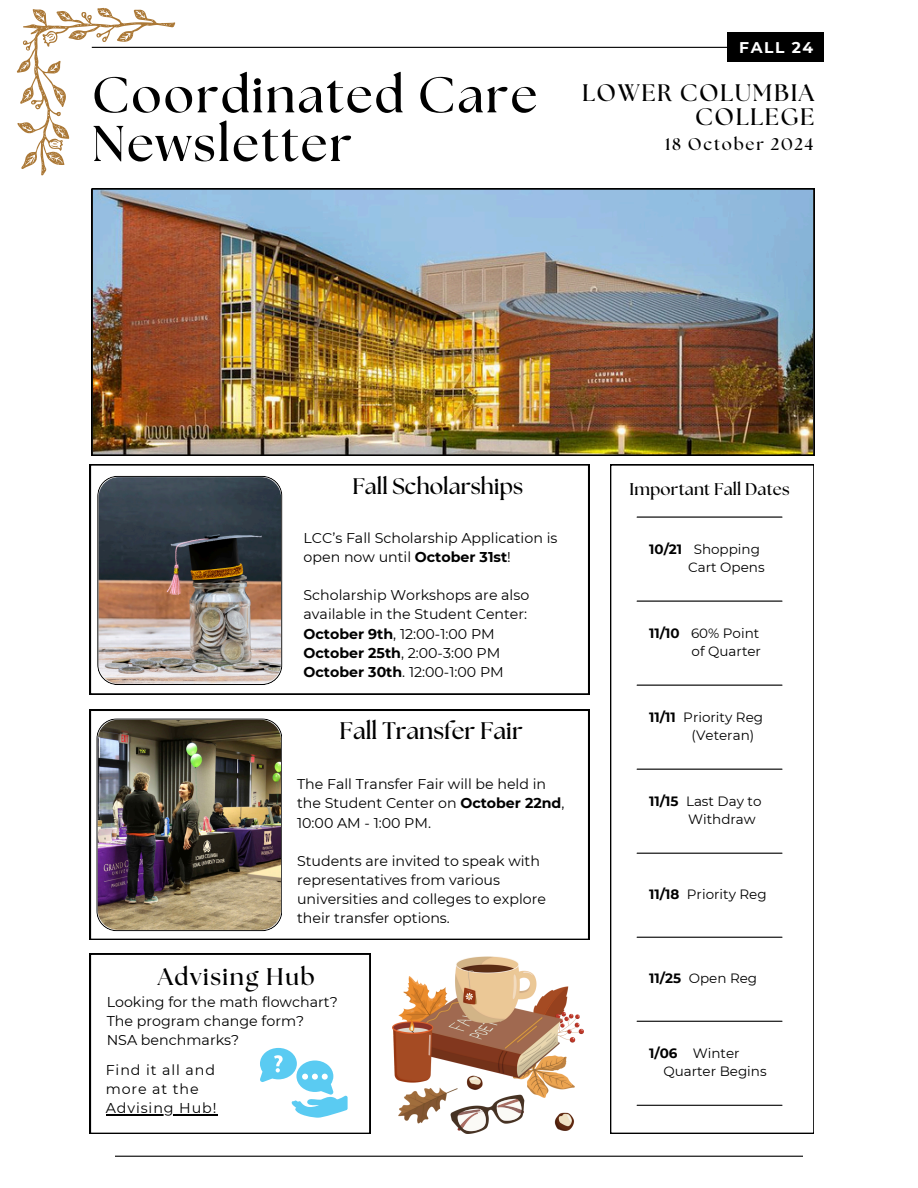
<style>
.page{position:relative;width:918px;height:1188px;background:#fff}
.page>*{position:absolute;margin:0;border:0;box-sizing:border-box;transform-origin:0 0}
.t1{font:700 50.25px/48.8px "The Seasons";letter-spacing:.04em;color:#000}
.t2{font:700 24px "The Seasons";color:#000}
.t3{font:700 24px "The Seasons";letter-spacing:.065em;color:#000}
.t4{font:700 23.85px/23.7px "The Seasons";letter-spacing:.065em;color:#000;text-align:right}
.t5{font:700 22.5px "The Seasons";color:#000}
.t6{font:700 16.95px "The Seasons";letter-spacing:.01em;color:#000}
.t7{font:700 16.95px "The Seasons";letter-spacing:.1em;color:#000}
.t8{font:700 15.45px "Montserrat";letter-spacing:.1em;color:#fff}
.t9{font:14.25px/19.2px "Montserrat";color:#000}
.t10{font:14.25px/19.2px "Montserrat";letter-spacing:.065em;color:#000}
.t11{font:13.5px "Montserrat";color:#000}
.s1{font-weight:700}
</style>
<div class="page">
<hr style="left:92px;top:47px;width:721px;height:1px;background:#000">
<hr style="left:115px;top:1156px;width:688px;height:1px;background:#000">
<svg style="left:610px;top:465px;width:204px;height:669px"></svg>
<hr style="left:637px;top:516px;width:145px;height:2px;background:#000">
<hr style="left:637px;top:601px;width:145px;height:1px;background:#000">
<hr style="left:637px;top:685px;width:145px;height:1px;background:#000">
<hr style="left:637px;top:769px;width:145px;height:1px;background:#000">
<hr style="left:637px;top:853px;width:145px;height:1px;background:#000">
<hr style="left:637px;top:937px;width:145px;height:1px;background:#000">
<hr style="left:637px;top:1021px;width:145px;height:1px;background:#000">
<hr style="left:637px;top:1105px;width:145px;height:1px;background:#000">
<img style="left:92px;top:189px;width:722px;height:266px">
<svg style="left:90px;top:465px;width:499px;height:229px"></svg>
<img style="left:97px;top:476px;width:185px;height:209px">
<svg style="left:90px;top:710px;width:499px;height:229px"></svg>
<img style="left:96px;top:718px;width:186px;height:213px">
<svg style="left:90px;top:954px;width:280px;height:180px"></svg>
<svg style="left:17px;top:8px;width:158px;height:167px"></svg>
<img style="left:393px;top:957px;width:191px;height:176px">
<svg style="left:260px;top:1048px;width:88px;height:70px"></svg>
<div style="left:727px;top:32px;width:97px;height:30px;background:#000"></div>
<hr style="left:106px;top:1114px;width:111px;height:2px;background:#000">
<p class="t1" style="left:92px;top:73px;width:447px">Coordinated Care<br>Newsletter</p>
<p class="t8" style="left:739px;top:38px;width:76px">FALL 24</p>
<p class="t4" style="left:582px;top:82px;width:234px">LOWER COLUMBIA<br>COLLEGE</p>
<p class="t7" style="left:665px;top:137px;width:150px">18 October 2024</p>
<p class="t5" style="left:352px;top:476px;width:172px">Fall Scholarships</p>
<p class="t9" style="left:304px;top:528px;width:255px">LCC’s Fall Scholarship Application is open now until <span class="s1">October 31st</span>!</p>
<p class="t9" style="left:304px;top:586px;width:227px">Scholarship Workshops are also available in the Student Center:</p>
<p class="t9" style="left:304px;top:624px;width:193px"><span class="s1">October 9th</span>, 12:00-1:00 PM</p>
<h3 class="t9" style="left:304px;top:643px;width:198px"><span class="s1">October 25th</span>, 2:00-3:00 PM</h3>
<p class="t9" style="left:304px;top:662px;width:202px"><span class="s1">October 30th</span>. 12:00-1:00 PM</p>
<p class="t2" style="left:340px;top:719px;width:185px">Fall Transfer Fair</p>
<p class="t9" style="left:297px;top:775px;width:269px">The Fall Transfer Fair will be held in the Student Center on <span class="s1">October 22nd</span>,<br>10:00 AM - 1:00 PM.</p>
<p class="t9" style="left:297px;top:851px;width:250px">Students are invited to speak with representatives from various universities and colleges to explore their transfer options.</p>
<h5 class="t3" style="left:158px;top:966px;width:159px">Advising Hub</h5>
<p class="t9" style="left:107px;top:993px;width:233px">Looking for the math flowchart?</p>
<p class="t9" style="left:107px;top:1012px;width:199px">The program change form?</p>
<p class="t9" style="left:107px;top:1031px;width:134px">NSA benchmarks?</p>
<p class="t10" style="left:106px;top:1060px;width:111px">Find it all and more at the</p>
<p class="t10" style="left:106px;top:1099px;width:112px">Advising Hub!</p>
<p class="t6" style="left:630px;top:481px;width:162px">Important Fall Dates</p>
<p class="t11" style="left:649px;top:540px;width:112px"><span class="s1">10/21</span> Shopping</p>
<h4 class="t11" style="left:688px;top:558px;width:78px">Cart Opens</h4>
<h1 class="t11" style="left:649px;top:625px;width:112px"><span class="s1">11/10</span> 60% Point</h1>
<h2 class="t11" style="left:692px;top:643px;width:71px">of Quarter</h2>
<h5 class="t11" style="left:649px;top:709px;width:115px"><span class="s1">11/11</span> Priority Reg</h5>
<p class="t11" style="left:692px;top:727px;width:64px">(Veteran)</p>
<p class="t11" style="left:649px;top:793px;width:114px"><span class="s1">11/15</span> Last Day to</p>
<p class="t11" style="left:688px;top:811px;width:69px">Withdraw</p>
<p class="t11" style="left:649px;top:886px;width:119px"><span class="s1">11/18</span> Priority Reg</p>
<p class="t11" style="left:649px;top:970px;width:110px"><span class="s1">11/25</span> Open Reg</p>
<p class="t11" style="left:649px;top:1045px;width:92px"><span class="s1">1/06</span> Winter</p>
<p class="t11" style="left:663px;top:1063px;width:105px">Quarter Begins</p>
</div>
